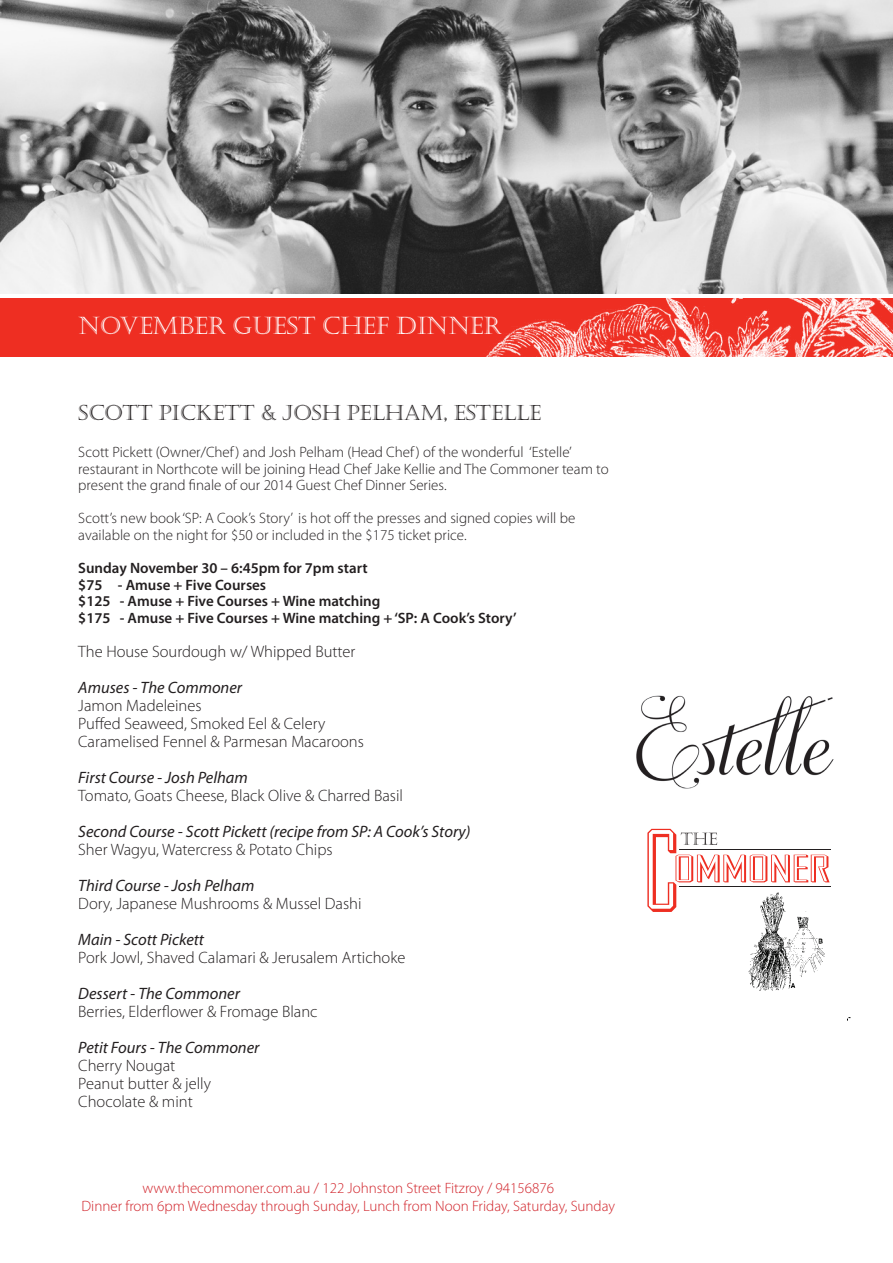
<style>
.page{position:relative;width:893px;height:1263px;background:#fff}
.page>*{position:absolute;margin:0;border:0;box-sizing:border-box;transform-origin:0 0}
.t1{font:24px "Castellar";color:#fff}
.t2{font:21px "Castellar";color:#231f20}
.t3{font:300 16.5px "Myriad Pro";color:#231f20}
.t4{font:italic 16.5px "Myriad Pro";color:#231f20}
.t5{font:300 15px/16.5px "Myriad Pro";color:#231f20}
.t6{font:600 15px "Myriad Pro";color:#231f20}
.t7{font:300 15px "Myriad Pro";color:#d1232a}
</style>
<div class="page">
<div style="left:0;top:298px;width:893px;height:58px;background:#ee2e22"></div>
<img style="left:328px;top:293px;width:565px;height:64px">
<img style="left:748px;top:912px;width:77px;height:79px">
<svg style="left:647px;top:829px;width:183px;height:83px"></svg>
<hr style="left:679px;top:849px;width:151px;height:1px;background:#231f20">
<hr style="left:679px;top:886px;width:151px;height:1px;background:#231f20">
<img style="left:0;top:0;width:893px;height:293px">
<img style="left:636px;top:695px;width:198px;height:94px">
<p class="t1" style="left:78px;top:314px;width:425px">NOVEMBER GUEST CHEF DINNER</p>
<p class="t2" style="left:78px;top:402px;width:464px">SCOTT PICKETT &amp; JOSH PELHAM, ESTELLE</p>
<p class="t5" style="left:78px;top:444px;width:532px">Scott Pickett (Owner/Chef ) and Josh Pelham (Head Chef ) of the wonderful ‘Estelle’ restaurant in Northcote will be joining Head Chef Jake Kellie and The Commoner team to present the grand finale of our 2014 Guest Chef Dinner Series.</p>
<p class="t5" style="left:78px;top:510px;width:498px">Scott’s new book ‘SP: A Cook’s Story’ is hot off the presses and signed copies will be available on the night for $50 or included in the $175 ticket price.</p>
<p class="t6" style="left:78px;top:560px;width:291px">Sunday November 30 – 6:45pm for 7pm start</p>
<p class="t6" style="left:78px;top:576px;width:189px">$75 - Amuse + Five Courses</p>
<p class="t6" style="left:78px;top:593px;width:304px">$125 - Amuse + Five Courses + Wine matching</p>
<p class="t6" style="left:78px;top:609px;width:440px">$175 - Amuse + Five Courses + Wine matching + ‘SP: A Cook’s Story’</p>
<p class="t3" style="left:78px;top:642px;width:279px">The House Sourdough w/ Whipped Butter</p>
<p class="t4" style="left:78px;top:679px;width:165px">Amuses - The Commoner</p>
<p class="t3" style="left:78px;top:696px;width:125px">Jamon Madeleines</p>
<p class="t3" style="left:78px;top:714px;width:248px">Puffed Seaweed, Smoked Eel &amp; Celery</p>
<p class="t3" style="left:78px;top:732px;width:287px">Caramelised Fennel &amp; Parmesan Macaroons</p>
<p class="t4" style="left:78px;top:769px;width:171px">First Course - Josh Pelham</p>
<p class="t3" style="left:78px;top:786px;width:326px">Tomato, Goats Cheese, Black Olive &amp; Charred Basil</p>
<p class="t4" style="left:78px;top:823px;width:394px">Second Course - Scott Pickett (recipe from SP: A Cook’s Story)</p>
<p class="t3" style="left:78px;top:840px;width:256px">Sher Wagyu, Watercress &amp; Potato Chips</p>
<p class="t4" style="left:78px;top:877px;width:178px">Third Course - Josh Pelham</p>
<p class="t3" style="left:78px;top:894px;width:285px">Dory, Japanese Mushrooms &amp; Mussel Dashi</p>
<p class="t4" style="left:78px;top:931px;width:127px">Main - Scott Pickett</p>
<p class="t3" style="left:78px;top:948px;width:329px">Pork Jowl, Shaved Calamari &amp; Jerusalem Artichoke</p>
<p class="t4" style="left:78px;top:985px;width:163px">Dessert - The Commoner</p>
<p class="t3" style="left:78px;top:1002px;width:241px">Berries, Elderflower &amp; Fromage Blanc</p>
<p class="t4" style="left:78px;top:1039px;width:183px">Petit Fours - The Commoner</p>
<p class="t3" style="left:78px;top:1056px;width:99px">Cherry Nougat</p>
<p class="t3" style="left:78px;top:1074px;width:134px">Peanut butter &amp; jelly</p>
<p class="t3" style="left:78px;top:1092px;width:116px">Chocolate &amp; mint</p>
<p class="t7" style="left:143px;top:1180px;width:413px">www.thecommoner.com.au / 122 Johnston Street Fitzroy / 94156876</p>
<p class="t7" style="left:82px;top:1198px;width:535px">Dinner from 6pm Wednesday through Sunday, Lunch from Noon Friday, Saturday, Sunday</p>
</div>
